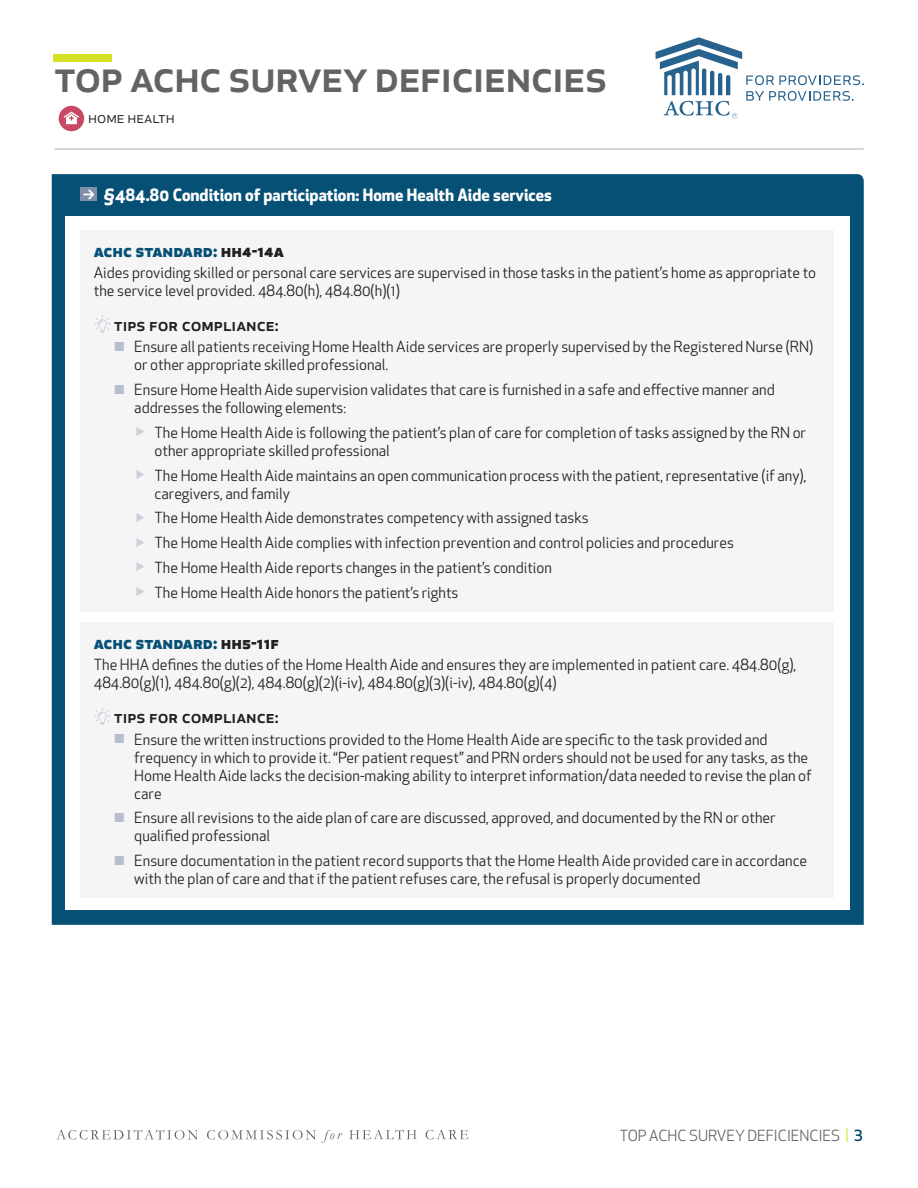
<style>
.page{position:relative;width:918px;height:1188px;background:#fff}
.page>*{position:absolute;margin:0;border:0;box-sizing:border-box;transform-origin:0 0}
.t1{font:500 45px "Apex New";letter-spacing:-.02em;color:#636366}
.Subhead{font:700 18px "Apex New";color:#065075}
.BODY_INDENT_1{font:500 18px "Apex New";color:#231f20}
.t2{font:700 16.5px "Apex New";color:#fff}
.t3{font:15.75px "Apex New";color:#231f20}
.BODY_INDENT_1-2{font:15px/18px "Apex New";color:#231f20}
.t4{font:15px "Apex New";color:#636366}
.s1{color:#231f20}
.s2{font-size:12px;color:#b6bece}
.s3{font-weight:500;font-size:12px;color:#c9cfdb}
.s4{font-size:18px;color:#d6df21}
.s5{font-weight:500;color:#02486a}
</style>
<div class="page">
<div style="left:59px;top:106px;width:25px;height:25px;background:#c94965;border-radius:50%"></div>
<svg style="left:64px;top:112px;width:15px;height:12px"></svg>
<div style="left:53px;top:54px;width:59px;height:7px;background:#d6df21"></div>
<svg style="left:656px;top:37px;width:208px;height:81px"></svg>
<hr style="left:55px;top:148px;width:808px;height:2px;background:#c7c8ca">
<svg style="left:56px;top:1130px;width:142px;height:10px"></svg>
<svg style="left:207px;top:1130px;width:135px;height:13px"></svg>
<svg style="left:349px;top:1130px;width:68px;height:9px"></svg>
<svg style="left:426px;top:1130px;width:42px;height:9px"></svg>
<div style="left:52px;top:174px;width:812px;height:751px;background:#065075"></div>
<div style="left:65px;top:216px;width:785px;height:693px;background:#fff"></div>
<div style="left:80px;top:230px;width:754px;height:381px;background:#f5f5f6"></div>
<svg style="left:94px;top:315px;width:17px;height:18px"></svg>
<div style="left:80px;top:622px;width:754px;height:276px;background:#f5f5f6"></div>
<svg style="left:94px;top:707px;width:17px;height:18px"></svg>
<div style="left:80px;top:188px;width:17px;height:13px;background:#7e8faa"></div>
<svg style="left:83px;top:189px;width:11px;height:10px"></svg>
<h1 class="t1" style="left:54px;top:45px;width:555px">top achc survey deficiencies</h1>
<p class="t3" style="left:88px;top:108px;width:88px">home health</p>
<p class="t2" style="left:104px;top:183px;width:450px">§484.80 Condition of participation: Home Health Aide services</p>
<p class="Subhead" style="left:94px;top:237px;width:192px">achc standard: <span class="s1">hh4-14a</span></p>
<p class="BODY_INDENT_1-2" style="left:94px;top:264px;width:724px">Aides providing skilled or personal care services are supervised in those tasks in the patient’s home as appropriate to the service level provided. 484.80(h), 484.80(h)(1)</p>
<p class="BODY_INDENT_1" style="left:114px;top:313px;width:166px">tips for compliance:</p>
<p class="BODY_INDENT_1-2" style="left:134px;top:338px;width:681px;text-indent:-20px"><span class="s2">Ї</span> Ensure all patients receiving Home Health Aide services are properly supervised by the Registered Nurse (RN) or other appropriate skilled professional.</p>
<p class="BODY_INDENT_1-2" style="left:134px;top:381px;width:642px;text-indent:-20px"><span class="s2">Ї</span> Ensure Home Health Aide supervision validates that care is furnished in a safe and effective manner and addresses the following elements:</p>
<p class="BODY_INDENT_1-2" style="left:155px;top:424px;width:653px;text-indent:-19px"><span class="s3">▶</span> The Home Health Aide is following the patient’s plan of care for completion of tasks assigned by the RN or other appropriate skilled professional</p>
<p class="BODY_INDENT_1-2" style="left:155px;top:466px;width:654px;text-indent:-19px"><span class="s3">▶</span> The Home Health Aide maintains an open communication process with the patient, representative (if any), caregivers, and family</p>
<p class="BODY_INDENT_1-2" style="left:136px;top:509px;width:455px"><span class="s3">▶</span> The Home Health Aide demonstrates competency with assigned tasks</p>
<p class="BODY_INDENT_1-2" style="left:136px;top:534px;width:600px"><span class="s3">▶</span> The Home Health Aide complies with infection prevention and control policies and procedures</p>
<p class="BODY_INDENT_1-2" style="left:136px;top:559px;width:418px"><span class="s3">▶</span> The Home Health Aide reports changes in the patient’s condition</p>
<p class="BODY_INDENT_1-2" style="left:136px;top:583px;width:324px"><span class="s3">▶</span> The Home Health Aide honors the patient’s rights</p>
<p class="Subhead" style="left:94px;top:629px;width:187px">achc standard: <span class="s1">hh5-11f</span></p>
<p class="BODY_INDENT_1-2" style="left:94px;top:656px;width:704px">The HHA defines the duties of the Home Health Aide and ensures they are implemented in patient care. 484.80(g),<br>484.80(g)(1), 484.80(g)(2), 484.80(g)(2)(i-iv), 484.80(g)(3)(i-iv), 484.80(g)(4)</p>
<p class="BODY_INDENT_1" style="left:114px;top:705px;width:166px">tips for compliance:</p>
<p class="BODY_INDENT_1-2" style="left:134px;top:730px;width:679px;text-indent:-20px"><span class="s2">Ї</span> Ensure the written instructions provided to the Home Health Aide are specific to the task provided and frequency in which to provide it. “Per patient request” and PRN orders should not be used for any tasks, as the Home Health Aide lacks the decision-making ability to interpret information/data needed to revise the plan of care</p>
<p class="BODY_INDENT_1-2" style="left:134px;top:809px;width:643px;text-indent:-20px"><span class="s2">Ї</span> Ensure all revisions to the aide plan of care are discussed, approved, and documented by the RN or other qualified professional</p>
<p class="BODY_INDENT_1-2" style="left:134px;top:852px;width:674px;text-indent:-20px"><span class="s2">Ї</span> Ensure documentation in the patient record supports that the Home Health Aide provided care in accordance with the plan of care and that if the patient refuses care, the refusal is properly documented</p>
<p class="t4" style="left:620px;top:1126px;width:245px">TOP ACHC SURVEY DEFICIENCIES <span class="s4">I</span> <span class="s5">3</span></p>
</div>
